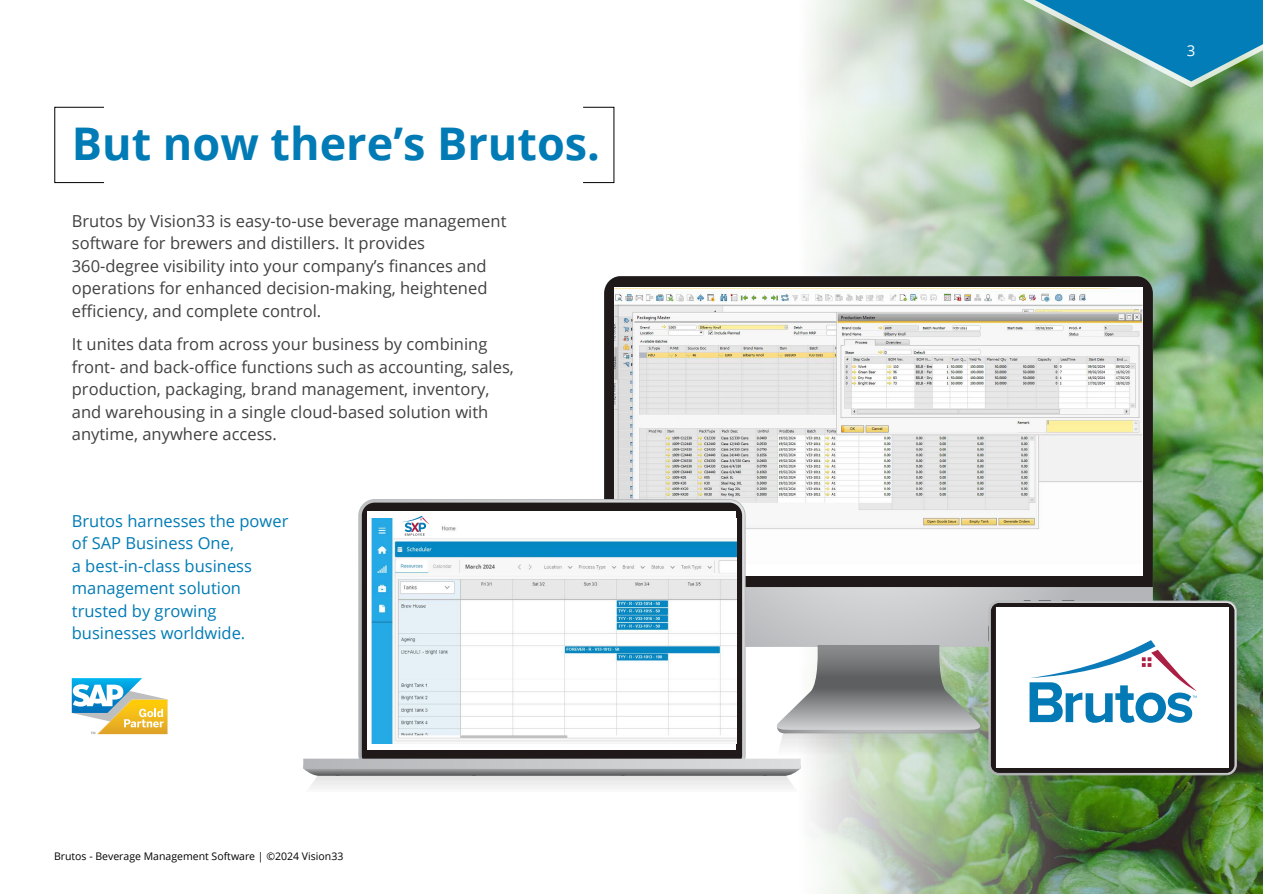
<style>
.page{position:relative;width:1263px;height:894px;background:#fff}
.page>*{position:absolute;margin:0;border:0;box-sizing:border-box;transform-origin:0 0}
.t1{font:700 45px "Open Sans";color:#007bb5}
.t2{font:16.5px/22.5px "Open Sans";color:#414042}
.t3{font:16.5px/22.5px "Open Sans";color:#007bb5}
.t4{font:15px "Open Sans";color:#fff}
.t5{font:10.5px "Open Sans";color:#000}
</style>
<div class="page">
<img style="left:810px;top:0;width:453px;height:893px">
<svg style="left:745px;top:586px;width:407px;height:13px;background:#b8b9bb"></svg>
<svg style="left:604px;top:276px;width:548px;height:310px;background:#2c2627"></svg>
<div style="left:614px;top:287px;width:528px;height:288px;background:#fff"></div>
<img style="left:614px;top:288px;width:528px;height:275px">
<svg style="left:362px;top:502px;width:380px;height:97px;background:#322d2e"></svg>
<div style="left:368px;top:511px;width:368px;height:238px;background:#fff"></div>
<img style="left:371px;top:518px;width:365px;height:81px">
<svg style="left:400px;top:518px;width:35px;height:19px"></svg>
<svg style="left:401px;top:515px;width:29px;height:20px"></svg>
<div style="left:54px;top:107px;width:50px;height:76px;border:1px solid #000"></div>
<svg style="left:303px;top:599px;width:933px;height:192px"></svg>
<svg style="left:72px;top:678px;width:95px;height:55px"></svg>
<svg style="left:920px;top:0;width:343px;height:87px;background:#5d9c9a"></svg>
<h1 class="t1" style="left:72px;top:112px;width:530px">But now there’s Brutos.</h1>
<p class="t2" style="left:72px;top:209px;width:436px">Brutos by Vision33 is easy-to-use beverage management software for brewers and distillers. It provides 360-degree visibility into your company’s finances and operations for enhanced decision-making, heightened efficiency, and complete control.</p>
<p class="t2" style="left:72px;top:332px;width:444px">It unites data from across your business by combining front- and back-office functions such as accounting, sales, production, packaging, brand management, inventory, and warehousing in a single cloud-based solution with anytime, anywhere access.</p>
<p class="t3" style="left:72px;top:509px;width:218px">Brutos harnesses the power of SAP Business One,<br>a best-in-class business management solution trusted by growing businesses worldwide.</p>
<p class="t5" style="left:54px;top:848px;width:291px">Brutos - Beverage Management Software | ©️2024 Vision33</p>
<p class="t4" style="left:1187px;top:40px;width:10px">3</p>
</div>
